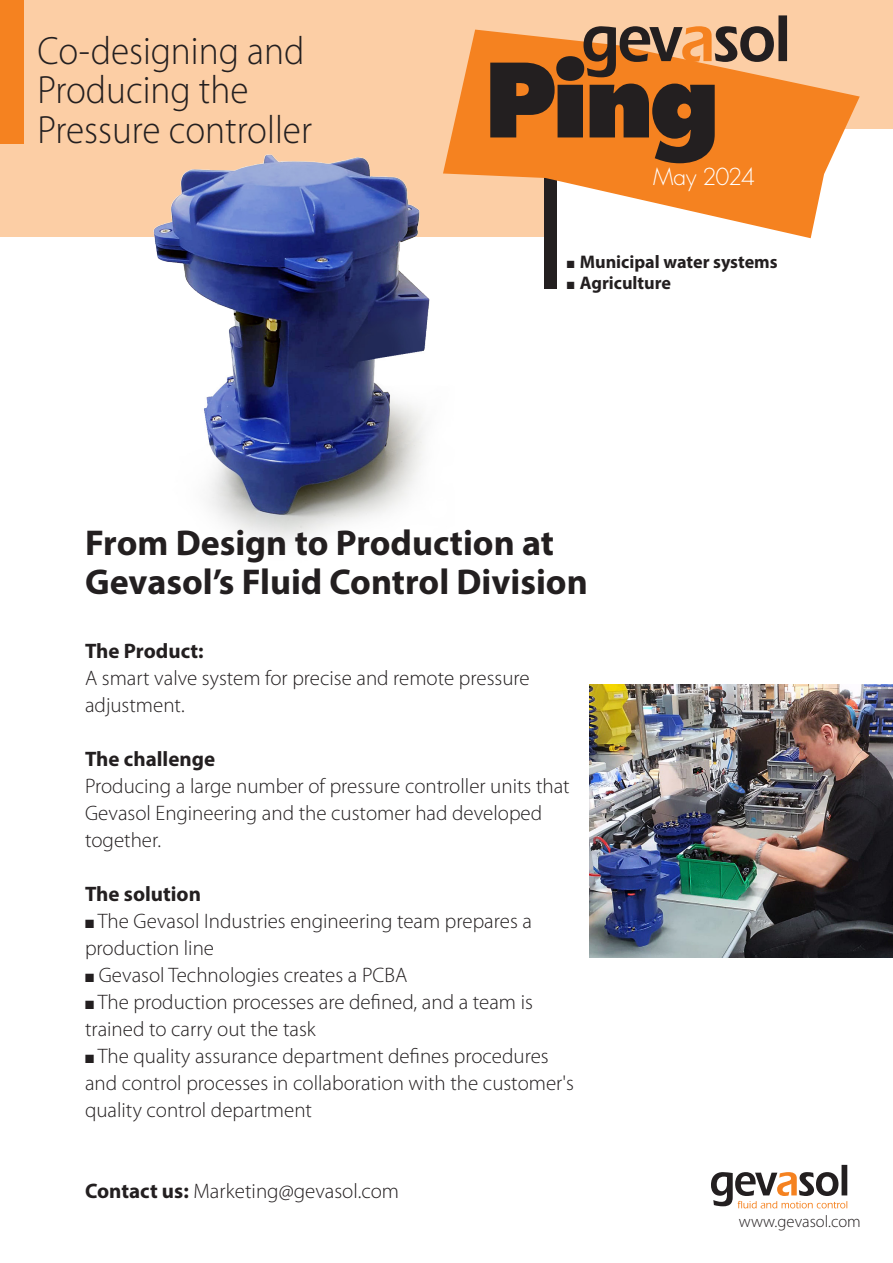
<style>
.page{position:relative;width:893px;height:1263px;background:#fff}
.page>*{position:absolute;margin:0;border:0;box-sizing:border-box;transform-origin:0 0}
.t1{font:800 99.3px "Futura";color:#231f20}
.t2{font:300 39.6px/39.6px "Myriad Pro";color:#231f20;scale:.94 1}
.t3{font:700 36px/39px "Myriad Pro";color:#231f20}
.t4{font:300 22.8px "Futura";letter-spacing:-.05em;color:#fff}
.t5{font:300 21px/27px "Myriad Pro";color:#231f20}
.t6{font:700 21px "Myriad Pro";color:#231f20}
.t7{font:700 18.3px "Myriad Pro";color:#231f20}
.t8{font:300 16.8px "Myriad Pro";color:#231f20}
.s1{font-family:"Oron MF";font-weight:300}
.s2{font-family:"Narkis Tam MF"}
.s3{font-weight:700}
</style>
<div class="page">
<svg style="left:711px;top:1165px;width:136px;height:43px"></svg>
<div style="left:0;top:98px;width:544px;height:138px;background:#fccea5"></div>
<div style="left:0;top:0;width:893px;height:129px;background:#fccea5"></div>
<div style="left:0;top:0;width:23px;height:143px;background:#f58220"></div>
<div style="left:544px;top:167px;width:13px;height:122px;background:#231f20"></div>
<svg style="left:451px;top:16px;width:409px;height:223px;fill:#f58220"></svg>
<svg style="left:583px;top:15px;width:204px;height:62px"></svg>
<img style="left:135px;top:137px;width:320px;height:404px">
<img style="left:590px;top:685px;width:303px;height:273px">
<p class="t2" style="left:38px;top:30px;width:294px">Co-designing and<br>Producing the<br>Pressure controller</p>
<p class="t1" style="left:484px;top:39px;width:237px">Ping</p>
<p class="t4" style="left:653px;top:162px;width:104px">May 2024</p>
<p class="t7" style="left:567px;top:250px;width:212px"><span class="s1">ˆ</span> Municipal water systems</p>
<p class="t7" style="left:567px;top:271px;width:106px"><span class="s1">ˆ</span> Agriculture</p>
<p class="t3" style="left:85px;top:523px;width:504px">From Design to Production at<br>Gevasol’s Fluid Control Division</p>
<p class="t6" style="left:85px;top:637px;width:120px">The Product:</p>
<p class="t5" style="left:85px;top:664px;width:446px">A smart valve system for precise and remote pressure adjustment.</p>
<p class="t6" style="left:85px;top:745px;width:132px">The challenge</p>
<p class="t5" style="left:85px;top:772px;width:486px">Producing a large number of pressure controller units that<br>Gevasol Engineering and the customer had developed together.</p>
<p class="t6" style="left:85px;top:880px;width:118px">The solution</p>
<p class="t5" style="left:85px;top:907px;width:448px"><span class="s2">ˆ</span> The Gevasol Industries engineering team prepares a production line</p>
<p class="t5" style="left:85px;top:961px;width:324px"><span class="s2">ˆ</span> Gevasol Technologies creates a PCBA</p>
<p class="t5" style="left:85px;top:988px;width:449px"><span class="s2">ˆ</span> The production processes are defined, and a team is trained to carry out the task</p>
<p class="t5" style="left:85px;top:1042px;width:490px"><span class="s2">ˆ</span> The quality assurance department defines procedures and control processes in collaboration with the customer's quality control department</p>
<p class="t5" style="left:85px;top:1177px;width:316px"><span class="s3">Contact us:</span> Marketing@gevasol.com</p>
<p class="t8" style="left:739px;top:1212px;width:123px">www.gevasol.com</p>
</div>
